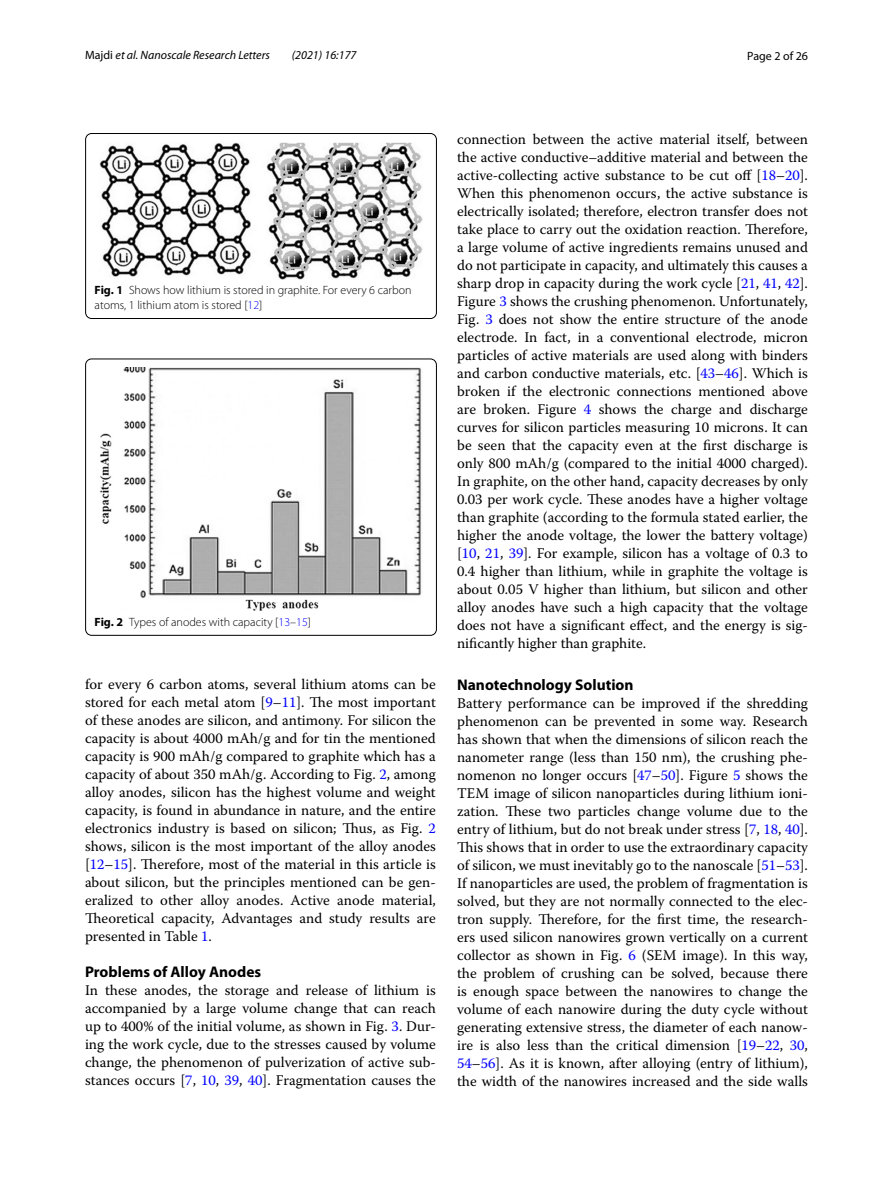
<style>
.page{position:relative;width:893px;height:1187px;background:#fff}
.page>*{position:absolute;margin:0;border:0;box-sizing:border-box;transform-origin:0 0}
.t1{font:700 15.45px "Myriad Pro";color:#000}
.t2{font:14.7px/18px "Warnock Pro";color:#000;text-align:justify}
.t3{font:300 12px/15px "Myriad Pro";color:#000}
.t4{font:italic 12px "Myriad Pro";color:#000}
.t5{font:12px "Myriad Pro";color:#000}
.s1{font-style:normal}
.s2{font-weight:700}
.s3{color:#00f}
</style>
<div class="page">
<img style="left:99px;top:142px;width:324px;height:137px">
<div style="left:85px;top:133px;width:352px;height:186px;border:1px solid #000;border-radius:6px"></div>
<img style="left:100px;top:368px;width:323px;height:242px">
<div style="left:85px;top:359px;width:352px;height:276px;border:1px solid #000;border-radius:6px"></div>
<p class="t4" style="left:85px;top:48px;width:186px"><span class="s1">Majdi</span> et al. Nanoscale Research Letters</p>
<p class="t4" style="left:292px;top:48px;width:66px">(2021) 16:177</p>
<p class="t5" style="left:747px;top:48px;width:62px">Page 2 of 26</p>
<p class="t3" style="left:95px;top:283px;width:319px"><span class="s2">Fig. 1</span> Shows how lithium is stored in graphite. For every 6 carbon atoms, 1 lithium atom is stored [<span class="s3">12</span>]</p>
<p class="t3" style="left:95px;top:614px;width:218px"><span class="s2">Fig. 2</span> Types of anodes with capacity [<span class="s3">13</span>–<span class="s3">15</span>]</p>
<p class="t2" style="left:85px;top:674px;width:352px">for every 6 carbon atoms, several lithium atoms can be stored for each metal atom [<span class="s3">9</span>–<span class="s3">11</span>]. The most important of these anodes are silicon, and antimony. For silicon the capacity is about 4000 mAh/g and for tin the mentioned capacity is 900 mAh/g compared to graphite which has a capacity of about 350 mAh/g. According to Fig. <span class="s3">2</span>, among alloy anodes, silicon has the highest volume and weight capacity, is found in abundance in nature, and the entire electronics industry is based on silicon; Thus, as Fig. <span class="s3">2 </span>shows, silicon is the most important of the alloy anodes [<span class="s3">12</span>–<span class="s3">15</span>]. Therefore, most of the material in this article is about silicon, but the principles mentioned can be gen&shy;eralized to other alloy anodes. Active anode material, Theoretical capacity, Advantages and study results are presented in Table <span class="s3">1</span>.</p>
<p class="t1" style="left:85px;top:961px;width:178px">Problems of Alloy Anodes</p>
<p class="t2" style="left:85px;top:980px;width:352px">In these anodes, the storage and release of lithium is accompanied by a large volume change that can reach up to 400% of the initial volume, as shown in Fig. <span class="s3">3</span>. Dur&shy;ing the work cycle, due to the stresses caused by volume change, the phenomenon of pulverization of active sub&shy;stances occurs [<span class="s3">7</span>, <span class="s3">10</span>, <span class="s3">39</span>, <span class="s3">40</span>]. Fragmentation causes the</p>
<p class="t2" style="left:457px;top:130px;width:352px">connection between the active material itself, between the active conductive–additive material and between the active-collecting active substance to be cut off [<span class="s3">18</span>–<span class="s3">20</span>].<br>When this phenomenon occurs, the active substance is electrically isolated; therefore, electron transfer does not take place to carry out the oxidation reaction. Therefore, a large volume of active ingredients remains unused and do not participate in capacity, and ultimately this causes a sharp drop in capacity during the work cycle [<span class="s3">21</span>, <span class="s3">41</span>, <span class="s3">42</span>].<br>Figure <span class="s3">3</span> shows the crushing phenomenon. Unfortunately, Fig. <span class="s3">3</span> does not show the entire structure of the anode electrode. In fact, in a conventional electrode, micron particles of active materials are used along with binders and carbon conductive materials, etc. [<span class="s3">43</span>–<span class="s3">46</span>]. Which is broken if the electronic connections mentioned above are broken. Figure <span class="s3">4</span> shows the charge and discharge curves for silicon particles measuring 10 microns. It can be seen that the capacity even at the first discharge is only 800 mAh/g (compared to the initial 4000 charged).<br>In graphite, on the other hand, capacity decreases by only 0.03 per work cycle. These anodes have a higher voltage than graphite (according to the formula stated earlier, the higher the anode voltage, the lower the battery voltage) [<span class="s3">10</span>, <span class="s3">21</span>, <span class="s3">39</span>]. For example, silicon has a voltage of 0.3 to 0.4 higher than lithium, while in graphite the voltage is about 0.05 V higher than lithium, but silicon and other alloy anodes have such a high capacity that the voltage does not have a significant effect, and the energy is sig&shy;nificantly higher than graphite.</p>
<p class="t1" style="left:457px;top:674px;width:178px">Nanotechnology Solution</p>
<p class="t2" style="left:457px;top:693px;width:352px">Battery performance can be improved if the shredding phenomenon can be prevented in some way. Research has shown that when the dimensions of silicon reach the nanometer range (less than 150 nm), the crushing phe&shy;nomenon no longer occurs [<span class="s3">47</span>–<span class="s3">50</span>]. Figure <span class="s3">5</span> shows the TEM image of silicon nanoparticles during lithium ioni&shy;zation. These two particles change volume due to the entry of lithium, but do not break under stress [<span class="s3">7</span>, <span class="s3">18</span>, <span class="s3">40</span>].<br>This shows that in order to use the extraordinary capacity of silicon, we must inevitably go to the nanoscale [<span class="s3">51</span>–<span class="s3">53</span>].<br>If nanoparticles are used, the problem of fragmentation is solved, but they are not normally connected to the elec&shy;tron supply. Therefore, for the first time, the research&shy;ers used silicon nanowires grown vertically on a current collector as shown in Fig. <span class="s3">6</span> (SEM image). In this way, the problem of crushing can be solved, because there is enough space between the nanowires to change the volume of each nanowire during the duty cycle without generating extensive stress, the diameter of each nanow&shy;ire is also less than the critical dimension [<span class="s3">19</span>–<span class="s3">22</span>, <span class="s3">30</span>, <span class="s3">54</span>–<span class="s3">56</span>]. As it is known, after alloying (entry of lithium), the width of the nanowires increased and the side walls</p>
</div>
